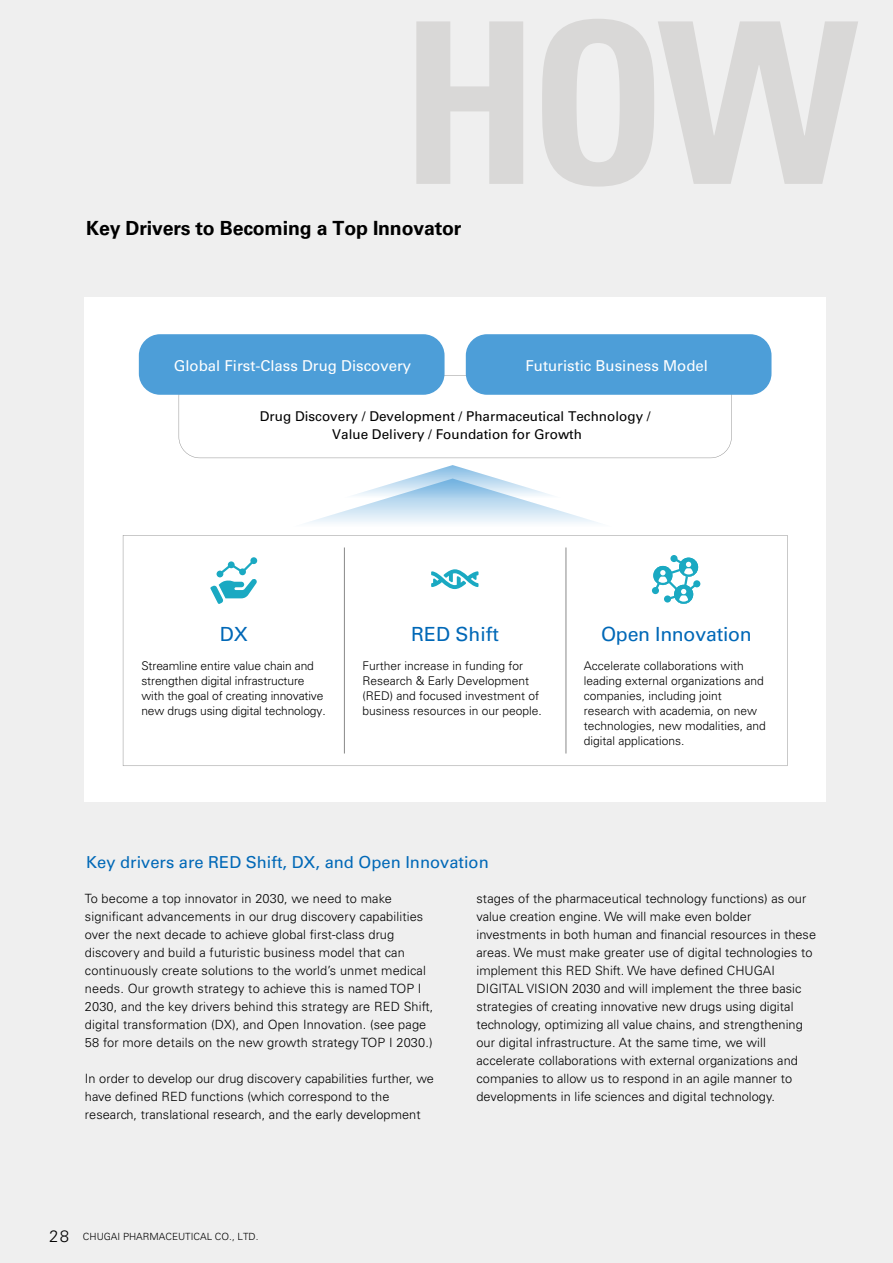
<style>
.page{position:relative;width:893px;height:1263px;background:#efefef}
.page>*{position:absolute;margin:0;border:0;box-sizing:border-box;transform-origin:0 0}
.t1{font:700 condensed 225px "Univers LT Std";color:#d9d8d7}
.t2{font:700 19.5px "Univers LT Std";letter-spacing:-.01em;color:#000}
.t3{font:19.5px "Univers LT Std";letter-spacing:-.01em;color:#0068b7}
.t4{font:16.5px "Univers LT Std";color:#0068b7}
.t5{font:15px "Univers LT Std";color:#fff}
.t6{font:13.5px/18px "Univers LT Std";color:#000;text-align:center}
.t7{font:300 12.75px/18px "Univers LT Std";letter-spacing:.005em;color:#000}
.t8{font:300 12px/15px "Univers LT Std";color:#000}
.t9{font:300 9.9px "Univers LT Std";color:#000}
.s1{font-size:16.5px}
</style>
<div class="page">
<div style="left:85px;top:298px;width:741px;height:504px;background:#fff"></div>
<svg style="left:123px;top:535px;width:664px;height:231px"></svg>
<svg style="left:179px;top:375px;width:553px;height:83px"></svg>
<hr style="left:344px;top:547px;width:1px;height:206px;background:#898989">
<hr style="left:566px;top:547px;width:1px;height:206px;background:#898989">
<div style="left:139px;top:334px;width:306px;height:61px;background:#4d9ed8;border-radius:21px"></div>
<div style="left:466px;top:334px;width:305px;height:61px;background:#4d9ed8;border-radius:21px"></div>
<svg style="left:308px;top:465px;width:290px;height:58px"></svg>
<svg style="left:431px;top:569px;width:47px;height:20px"></svg>
<svg style="left:210px;top:557px;width:47px;height:47px"></svg>
<svg style="left:653px;top:554px;width:47px;height:50px"></svg>
<h1 class="t1" style="left:401px;top:-34px;width:458px">HOW</h1>
<h2 class="t2" style="left:86px;top:216px;width:377px">Key Drivers to Becoming a Top Innovator</h2>
<p class="t5" style="left:174px;top:356px;width:239px">Global First-Class Drug Discovery</p>
<p class="t5" style="left:526px;top:356px;width:184px">Futuristic Business Model</p>
<p class="t6" style="left:260px;top:407px;width:392px">Drug Discovery / Development / Pharmaceutical Technology /<br>Value Delivery / Foundation for Growth</p>
<h2 class="t3" style="left:220px;top:622px;width:30px">DX</h2>
<h2 class="t3" style="left:411px;top:622px;width:89px">RED Shift</h2>
<h2 class="t3" style="left:601px;top:622px;width:152px">Open Innovation</h2>
<p class="t8" style="left:141px;top:658px;width:186px">Streamline entire value chain and strengthen digital infrastructure with the goal of creating innovative new drugs using digital technology.</p>
<p class="t8" style="left:363px;top:658px;width:181px">Further increase in funding for<br>Research &amp; Early Development (RED) and focused investment of business resources in our people.</p>
<p class="t8" style="left:584px;top:658px;width:184px">Accelerate collaborations with leading external organizations and companies, including joint research with academia, on new technologies, new modalities, and digital applications.</p>
<p class="t4" style="left:86px;top:852px;width:404px">Key drivers are RED Shift, DX, and Open Innovation</p>
<p class="t7" style="left:85px;top:889px;width:350px">To become a top innovator in 2030, we need to make significant advancements in our drug discovery capabilities over the next decade to achieve global first-class drug discovery and build a futuristic business model that can continuously create solutions to the world’s unmet medical needs. Our growth strategy to achieve this is named TOP I 2030, and the key drivers behind this strategy are RED Shift, digital transformation (DX), and Open Innovation. (see page 58 for more details on the new growth strategy TOP I 2030.)</p>
<p class="t7" style="left:85px;top:1069px;width:351px">In order to develop our drug discovery capabilities further, we have defined RED functions (which correspond to the research, translational research, and the early development</p>
<p class="t7" style="left:476px;top:889px;width:341px">stages of the pharmaceutical technology functions) as our value creation engine. We will make even bolder investments in both human and financial resources in these areas. We must make greater use of digital technologies to implement this RED Shift. We have defined CHUGAI DIGITAL VISION 2030 and will implement the three basic strategies of creating innovative new drugs using digital technology, optimizing all value chains, and strengthening our digital infrastructure. At the same time, we will accelerate collaborations with external organizations and companies to allow us to respond in an agile manner to developments in life sciences and digital technology.</p>
<p class="t9" style="left:49px;top:1231px;width:211px"><span class="s1">28</span> CHUGAI PHARMACEUTICAL CO., LTD.</p>
</div>
